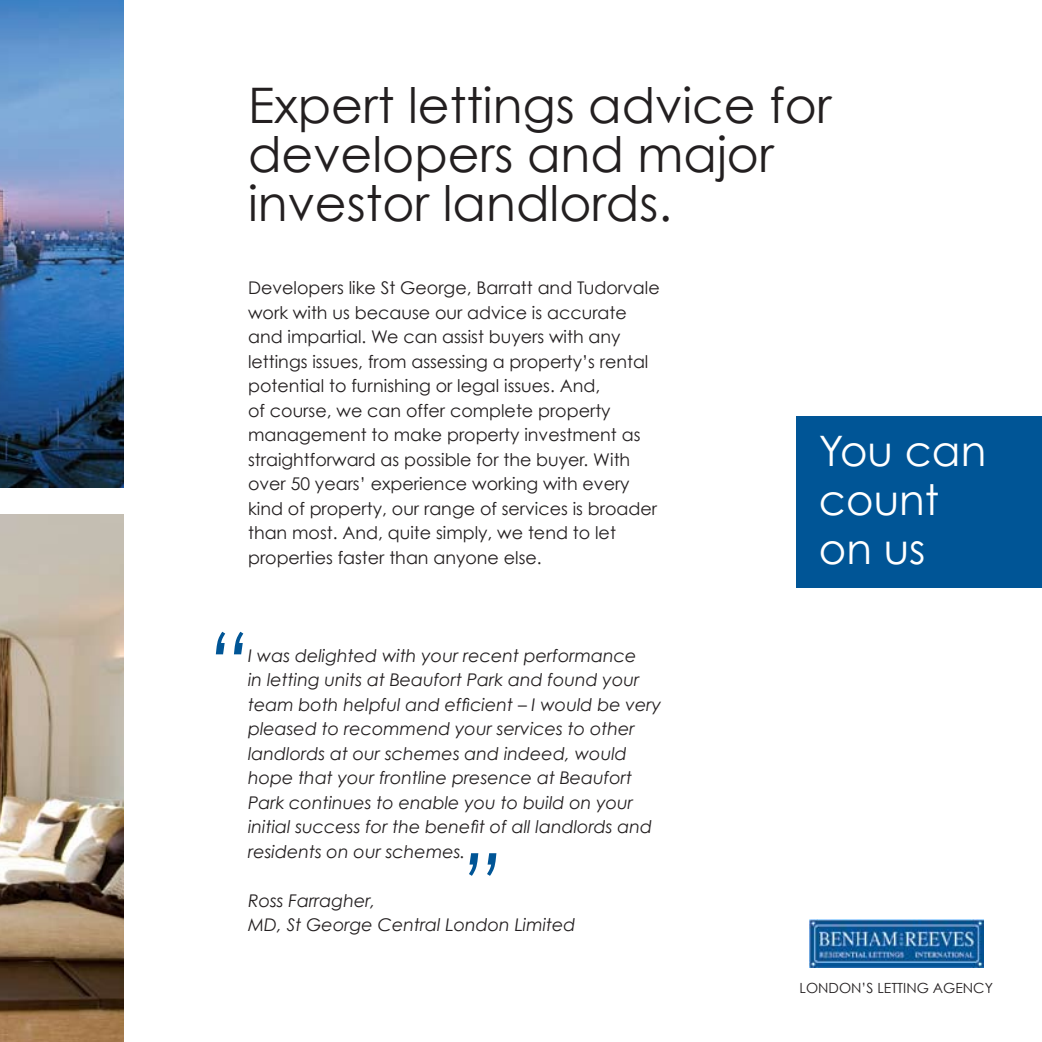
<style>
.page{position:relative;width:1042px;height:1042px;background:#fff}
.page>*{position:absolute;margin:0;border:0;box-sizing:border-box;transform-origin:0 0}
.t1{font:italic 84px "Century Gothic";color:#005596}
.t2{font:49px/49px "Century Gothic";color:#231f20}
.t3{font:42px/49px "Century Gothic";color:#fff}
.t4{font:17.5px/24.5px "Century Gothic";color:#231f20}
.t5{font:italic 17.5px/24.5px "Century Gothic";color:#231f20}
.t6{font:14px "Century Gothic";color:#231f20}
</style>
<div class="page">
<img style="left:0;top:0;width:124px;height:487px">
<img style="left:0;top:515px;width:124px;height:527px">
<div style="left:796px;top:416px;width:246px;height:172px;background:#005596"></div>
<img style="left:809px;top:919px;width:174px;height:48px">
<h2 class="t2" style="left:248px;top:80px;width:585px">Expert lettings advice for developers and major investor landlords.</h2>
<p class="t4" style="left:248px;top:275px;width:413px">Developers like St George, Barratt and Tudorvale work with us because our advice is accurate and impartial. We can assist buyers with any lettings issues, from assessing a property’s rental potential to furnishing or legal issues. And,<br>of course, we can offer complete property management to make property investment as straightforward as possible for the buyer. With over 50 years’ experience working with every kind of property, our range of services is broader than most. And, quite simply, we tend to let properties faster than anyone else.</p>
<h1 class="t1" style="left:208px;top:612px;width:44px">“</h1>
<p class="t5" style="left:248px;top:643px;width:415px">I was delighted with your recent performance<br>in letting units at Beaufort Park and found your team both helpful and efficient – I would be very pleased to recommend your services to other landlords at our schemes and indeed, would hope that your frontline presence at Beaufort Park continues to enable you to build on your initial success for the benefit of all landlords and residents on our schemes.</p>
<h1 class="t1" style="left:504px;top:895px;width:44px;rotate:-180deg">“</h1>
<p class="t5" style="left:248px;top:888px;width:329px">Ross Farragher,<br>MD, St George Central London Limited</p>
<h3 class="t3" style="left:819px;top:425px;width:169px">You can count on us</h3>
<p class="t6" style="left:799px;top:979px;width:195px">LONDON’S LETTING AGENCY</p>
</div>
